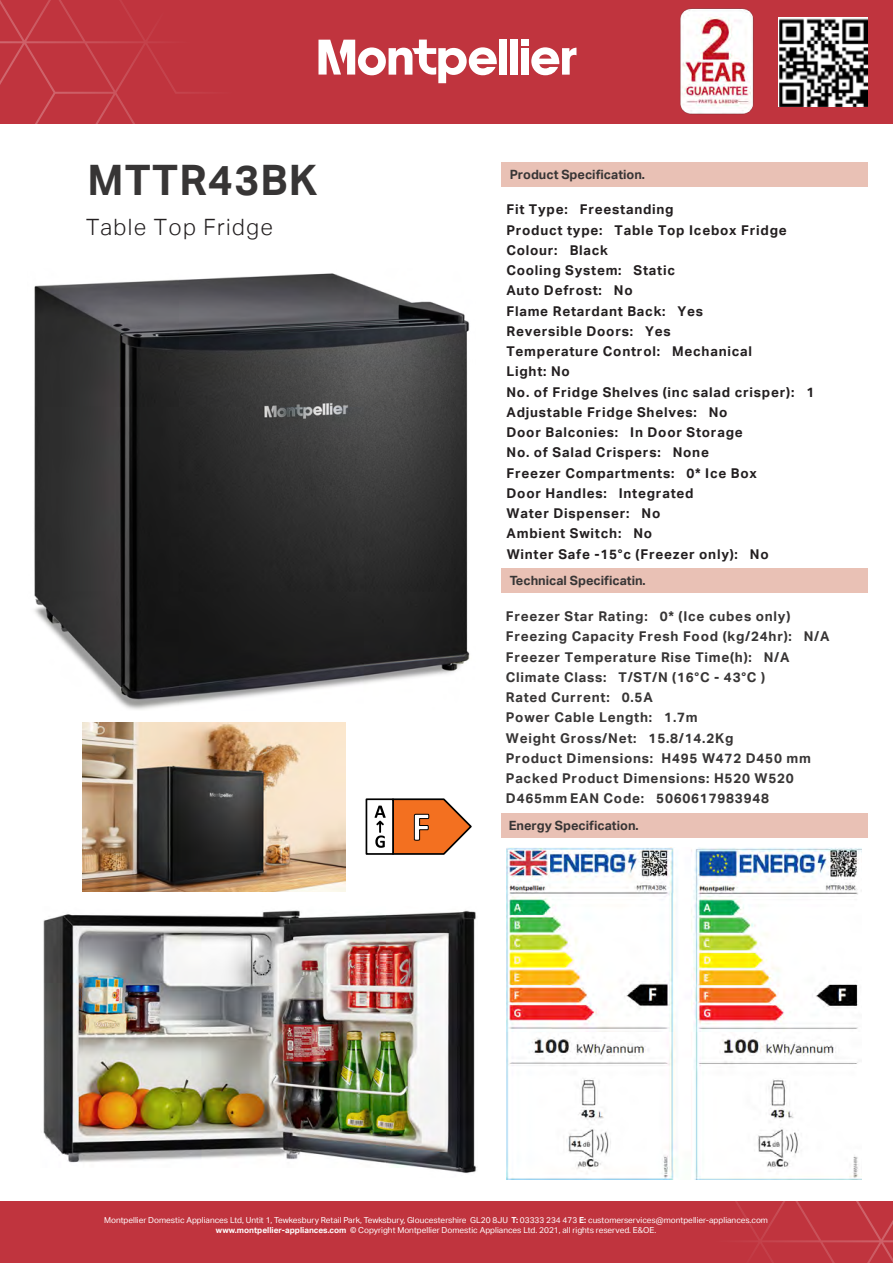
<style>
.page{position:relative;width:893px;height:1263px;background:#fff}
.page>*{position:absolute;margin:0;border:0;box-sizing:border-box;transform-origin:0 0}
.t1{font:700 42px "Aktiv Grotesk";letter-spacing:.03em;color:#373535}
.t2{font:700 40.95px "Calibri";color:#fff}
.t3{font:300 22.5px "Aktiv Grotesk";letter-spacing:.055em;color:#231f20}
.t4{font:700 13.5px/20.2px "Aktiv Grotesk";letter-spacing:.055em;color:#231f20}
.t5{font:700 13.5px/20.2px "Aktiv Grotesk";letter-spacing:.055em;color:#373535}
.t6{font:700 12.75px "Aktiv Grotesk";color:#373535}
.t7{font:8.25px/9.9px "Aktiv Grotesk";color:#fff;text-align:center}
.s1{font-style:inherit}
.s2{font-weight:700}
</style>
<div class="page">
<div style="left:0;top:1201px;width:893px;height:62px;background:#c0343e"></div>
<svg style="left:735px;top:1201px;width:158px;height:62px"></svg>
<div style="left:501px;top:163px;width:367px;height:24px;background:#e9c1b5"></div>
<div style="left:501px;top:569px;width:367px;height:24px;background:#e9c1b5"></div>
<div style="left:501px;top:814px;width:367px;height:24px;background:#e9c1b5"></div>
<div style="left:0;top:0;width:893px;height:123px;background:#c0343e"></div>
<svg style="left:0;top:0;width:199px;height:123px"></svg>
<div style="left:499px;top:40px;width:8px;height:35px;background:#fff"></div>
<div style="left:510px;top:40px;width:8px;height:35px;background:#fff"></div>
<div style="left:521px;top:48px;width:8px;height:27px;background:#fff"></div>
<div style="left:521px;top:40px;width:8px;height:6px;background:#fff"></div>
<svg style="left:531px;top:47px;width:45px;height:28px"></svg>
<svg style="left:318px;top:40px;width:179px;height:43px"></svg>
<img style="left:680px;top:8px;width:74px;height:107px">
<div style="left:366px;top:798px;width:28px;height:57px;border:2px solid #000"></div>
<svg style="left:375px;top:798px;width:97px;height:57px"></svg>
<img style="left:778px;top:17px;width:89px;height:89px">
<img style="left:506px;top:847px;width:355px;height:332px">
<img style="left:34px;top:273px;width:436px;height:437px">
<img style="left:43px;top:910px;width:434px;height:263px">
<img style="left:82px;top:723px;width:264px;height:169px">
<h1 class="t1" style="left:88px;top:156px;width:231px">MTTR43BK</h1>
<h3 class="t3" style="left:86px;top:214px;width:189px">Table Top Fridge</h3>
<h2 class="t2" style="left:411px;top:797px;width:20px">F</h2>
<p class="t6" style="left:510px;top:168px;width:137px">Product Specification.</p>
<p class="t4" style="left:506px;top:200px;width:282px">Fit Type: Freestanding<br>Product type: <span class="s1">Table Top Icebox Fridge<br></span>Colour: Black<br>Cooling System: <span class="s1">Static<br>Auto Defrost: No</span></p>
<p class="t4" style="left:506px;top:301px;width:309px">Flame Retardant Back: Yes<br>Reversible Doors: Yes<br>Temperature Control: Mechanical<br>Light: <span class="s1">No<br></span>No. of Fridge Shelves (inc salad crisper): <span class="s1">1<br></span>Adjustable Fridge Shelves: <span class="s1">No<br></span>Door Balconies: <span class="s1">In Door Storage<br></span>No. of Salad Crispers: <span class="s1">None<br></span>Freezer Compartments: <span class="s1">0* Ice Box<br></span>Door Handles: Integrated<br>Water Dispenser: No<br>Ambient Switch: <span class="s1">No<br></span>Winter Safe -15°c (Freezer only): <span class="s1">No</span></p>
<p class="t6" style="left:510px;top:573px;width:138px">Technical Specificatin.</p>
<p class="t5" style="left:506px;top:606px;width:325px">Freezer Star Rating: <span class="s1">0* (Ice cubes only)<br></span>Freezing Capacity Fresh Food (kg/24hr): <span class="s1">N/A </span>Freezer Temperature Rise Time(h): <span class="s1">N/A </span>Climate Class: <span class="s1">T/ST/N</span> (1<span class="s1">6</span>°C - <span class="s1">43</span>°C )<br>Rated Current: 0.5A<br>Power Cable Length: 1.7m<br>Weight Gross/Net: <span class="s1">15.8/14.2</span>Kg<br>Product Dimensions: H<span class="s1">49</span>5 W<span class="s1">472</span> D<span class="s1">450</span> mm Packed Product Dimensions: H<span class="s1">520</span> W<span class="s1">520<br></span>D<span class="s1">465mm</span> EAN Code: <span class="s1">5060617983948</span></p>
<p class="t6" style="left:509px;top:818px;width:131px">Energy Specification.</p>
<p class="t7" style="left:104px;top:1215px;width:665px">Montpellier Domestic Appliances Ltd, Untit 1, Tewkesbury Retail Park, Tewksbury, Gloucestershire GL20 8JU <span class="s2">T:</span> 03333 234 473 <span class="s2">E:</span> customerservices@montpellier-appliances.com <span class="s2">www.montpellier-appliances.com</span> © Copyright Montpellier Domestic Appliances Ltd. 2021, all rights reserved. E&amp;OE.</p>
</div>
